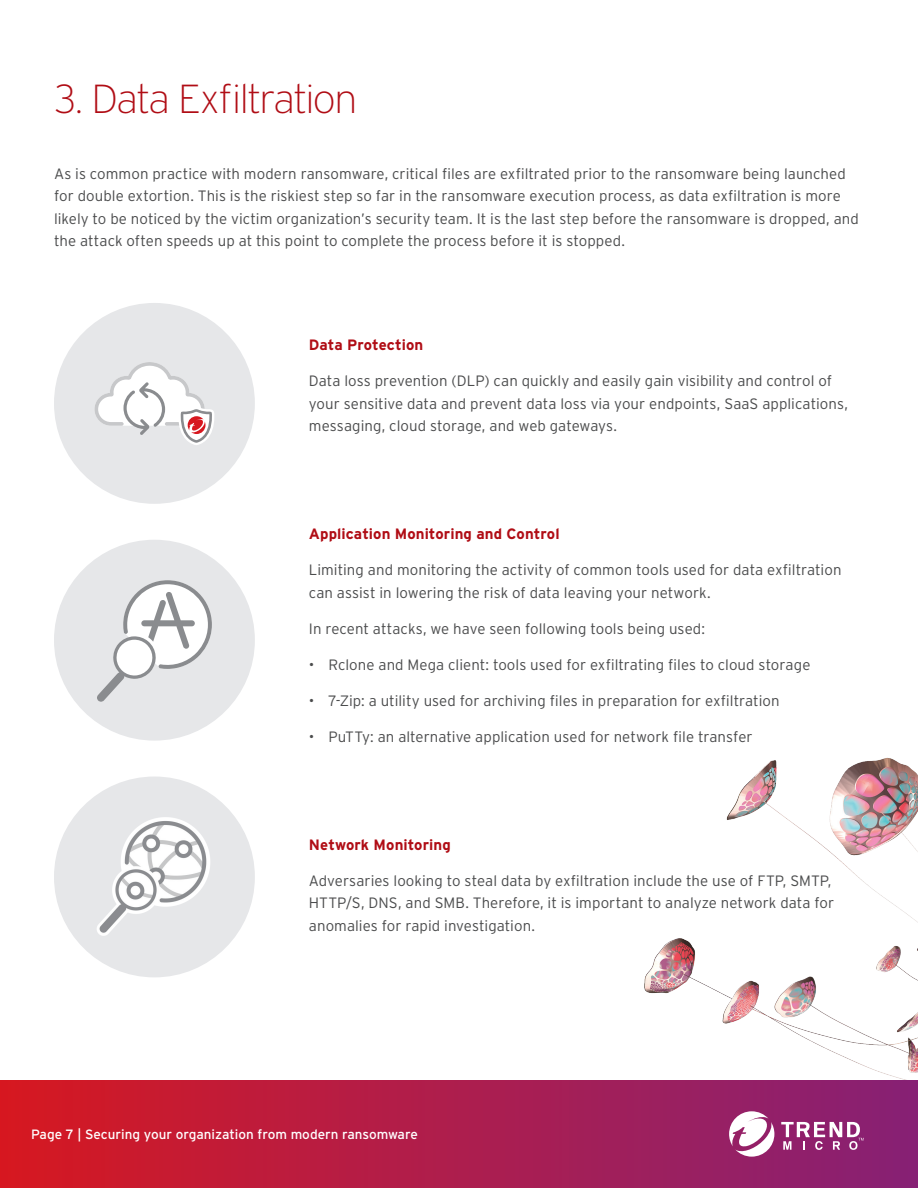
<style>
.page{position:relative;width:918px;height:1188px;background:#fff}
.page>*{position:absolute;margin:0;border:0;box-sizing:border-box;transform-origin:0 0}
.t1{font:200 40.5px "Interstate";letter-spacing:-.045em;color:#b00d15}
.t2{font:300 15px/22.5px "Interstate";letter-spacing:.005em;color:#4b4c4d}
.t3{font:700 15px "Interstate";letter-spacing:.005em;color:#b00d15}
.t4{font:13.5px "Interstate";color:#fff}
</style>
<div class="page">
<img style="left:644px;top:757px;width:274px;height:323px">
<div style="left:0;top:1080px;width:918px;height:108px;background:linear-gradient(to right,#d61922,#862176)"></div>
<svg style="left:781px;top:1122px;width:83px;height:28px"></svg>
<svg style="left:729px;top:1111px;width:45px;height:46px"></svg>
<div style="left:54px;top:303px;width:201px;height:201px;background:#e6e7e9;border-radius:50%"></div>
<svg style="left:94px;top:362px;width:120px;height:83px"></svg>
<div style="left:54px;top:540px;width:201px;height:201px;background:#e6e7e9;border-radius:50%"></div>
<svg style="left:97px;top:580px;width:115px;height:122px"></svg>
<div style="left:54px;top:777px;width:201px;height:200px;background:#e6e7e9;border-radius:50%"></div>
<img style="left:97px;top:817px;width:113px;height:119px">
<h1 class="t1" style="left:54px;top:75px;width:305px">3. Data Exfiltration</h1>
<p class="t2" style="left:54px;top:162px;width:806px">As is common practice with modern ransomware, critical files are exfiltrated prior to the ransomware being launched for double extortion. This is the riskiest step so far in the ransomware execution process, as data exfiltration is more likely to be noticed by the victim organization’s security team. It is the last step before the ransomware is dropped, and the attack often speeds up at this point to complete the process before it is stopped.</p>
<p class="t3" style="left:309px;top:336px;width:116px">Data Protection</p>
<p class="t2" style="left:309px;top:370px;width:541px">Data loss prevention (DLP) can quickly and easily gain visibility and control of your sensitive data and prevent data loss via your endpoints, SaaS applications, messaging, cloud storage, and web gateways.</p>
<p class="t3" style="left:309px;top:525px;width:252px">Application Monitoring and Control</p>
<p class="t2" style="left:309px;top:559px;width:534px">Limiting and monitoring the activity of common tools used for data exfiltration can assist in lowering the risk of data leaving your network.</p>
<p class="t2" style="left:309px;top:617px;width:398px">In recent attacks, we have seen following tools being used:</p>
<p class="t2" style="left:309px;top:653px;width:503px">• Rclone and Mega client: tools used for exfiltrating files to cloud storage</p>
<p class="t2" style="left:309px;top:689px;width:472px">• 7-Zip: a utility used for archiving files in preparation for exfiltration</p>
<p class="t2" style="left:309px;top:725px;width:445px">• PuTTy: an alternative application used for network file transfer</p>
<p class="t3" style="left:309px;top:835px;width:143px">Network Monitoring</p>
<p class="t2" style="left:309px;top:869px;width:527px">Adversaries looking to steal data by exfiltration include the use of FTP, SMTP,<br>HTTP/S, DNS, and SMB. Therefore, it is important to analyze network data for anomalies for rapid investigation.</p>
<p class="t4" style="left:31px;top:1126px;width:388px">Page 7 | Securing your organization from modern ransomware</p>
</div>
